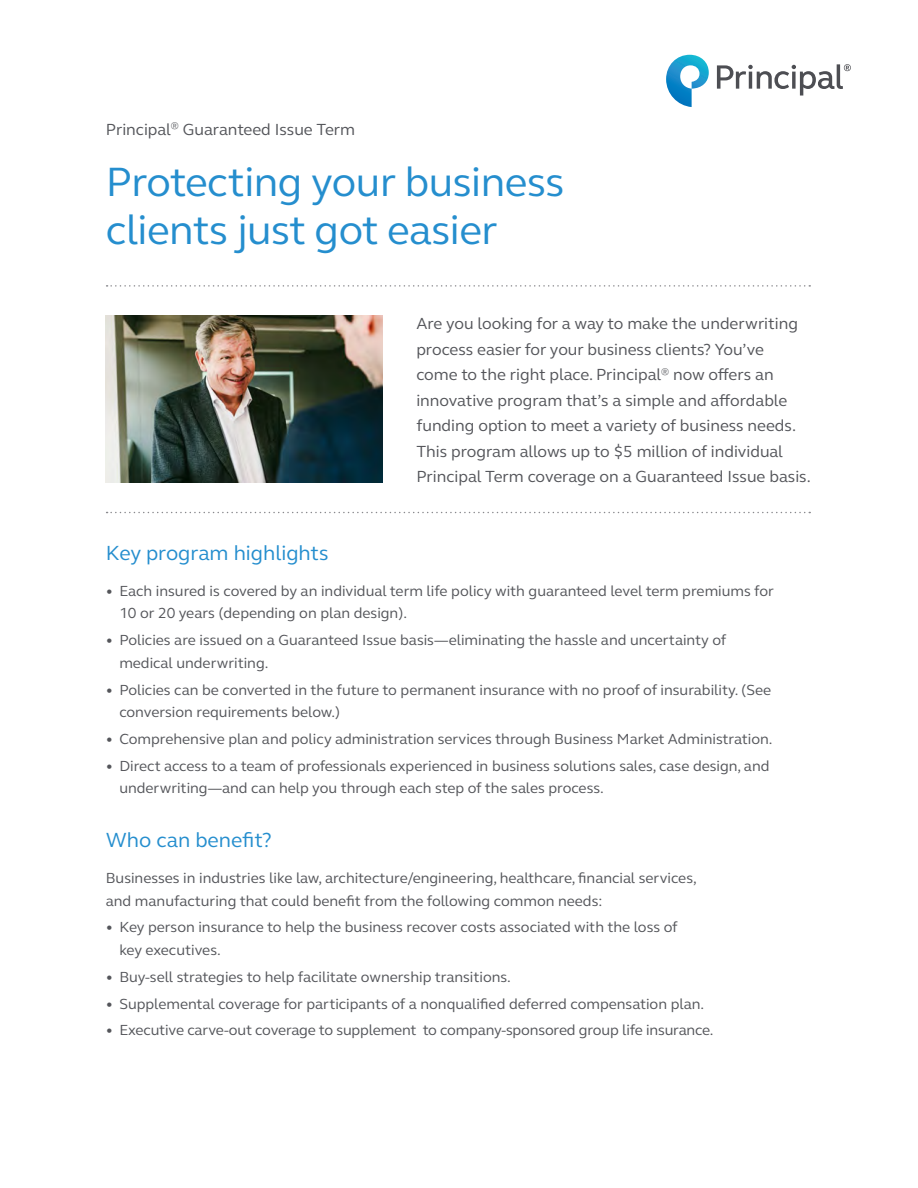
<style>
.page{position:relative;width:918px;height:1188px;background:#fff}
.page>*{position:absolute;margin:0;border:0;box-sizing:border-box;transform-origin:0 0}
.t1{font:42px/48px "FS Elliot Pro";letter-spacing:-.01em;color:#258ece}
.t2{font:21px "FS Elliot Pro";color:#258ece}
.t3{font:16.5px/25.5px "FS Elliot Pro";color:#54555a}
.t4{font:15px/22.5px "FS Elliot Pro";color:#54555a}
</style>
<div class="page">
<svg style="left:107px;top:512px;width:703px;height:1px"></svg>
<svg style="left:107px;top:285px;width:703px;height:2px"></svg>
<img style="left:106px;top:315px;width:277px;height:167px">
<svg style="left:666px;top:55px;width:43px;height:52px"></svg>
<svg style="left:717px;top:64px;width:134px;height:32px"></svg>
<p class="t3" style="left:106px;top:116px;width:251px">Principal<sup>®</sup> Guaranteed Issue Term</p>
<h1 class="t1" style="left:106px;top:157px;width:460px">Protecting your business clients just got easier</h1>
<p class="t3" style="left:416px;top:311px;width:396px">Are you looking for a way to make the underwriting process easier for your business clients? You’ve<br>come to the right place. Principal<sup>®</sup> now offers an innovative program that’s a simple and affordable funding option to meet a variety of business needs.<br>This program allows up to $5 million of individual Principal Term coverage on a Guaranteed Issue basis.</p>
<h2 class="t2" style="left:106px;top:539px;width:224px">Key program highlights</h2>
<p class="t4" style="left:119px;top:579px;width:656px;text-indent:-14px">• Each insured is covered by an individual term life policy with guaranteed level term premiums for<br>10 or 20 years (depending on plan design).</p>
<p class="t4" style="left:119px;top:629px;width:608px;text-indent:-14px">• Policies are issued on a Guaranteed Issue basis—eliminating the hassle and uncertainty of medical underwriting.</p>
<p class="t4" style="left:119px;top:678px;width:653px;text-indent:-14px">• Policies can be converted in the future to permanent insurance with no proof of insurability. (See conversion requirements below.)</p>
<p class="t4" style="left:106px;top:727px;width:668px">• Comprehensive plan and policy administration services through Business Market Administration.</p>
<p class="t4" style="left:119px;top:754px;width:652px;text-indent:-14px">• Direct access to a team of professionals experienced in business solutions sales, case design, and underwriting—and can help you through each step of the sales process.</p>
<h2 class="t2" style="left:106px;top:826px;width:167px">Who can benefit?</h2>
<p class="t4" style="left:106px;top:866px;width:592px">Businesses in industries like law, architecture/engineering, healthcare, financial services, and manufacturing that could benefit from the following common needs:</p>
<p class="t4" style="left:119px;top:916px;width:560px;text-indent:-14px">• Key person insurance to help the business recover costs associated with the loss of key executives.</p>
<p class="t4" style="left:106px;top:965px;width:407px">• Buy-sell strategies to help facilitate ownership transitions.</p>
<p class="t4" style="left:106px;top:992px;width:600px">• Supplemental coverage for participants of a nonqualified deferred compensation plan.</p>
<p class="t4" style="left:106px;top:1019px;width:609px">• Executive carve-out coverage to supplement to company-sponsored group life insurance.</p>
</div>
